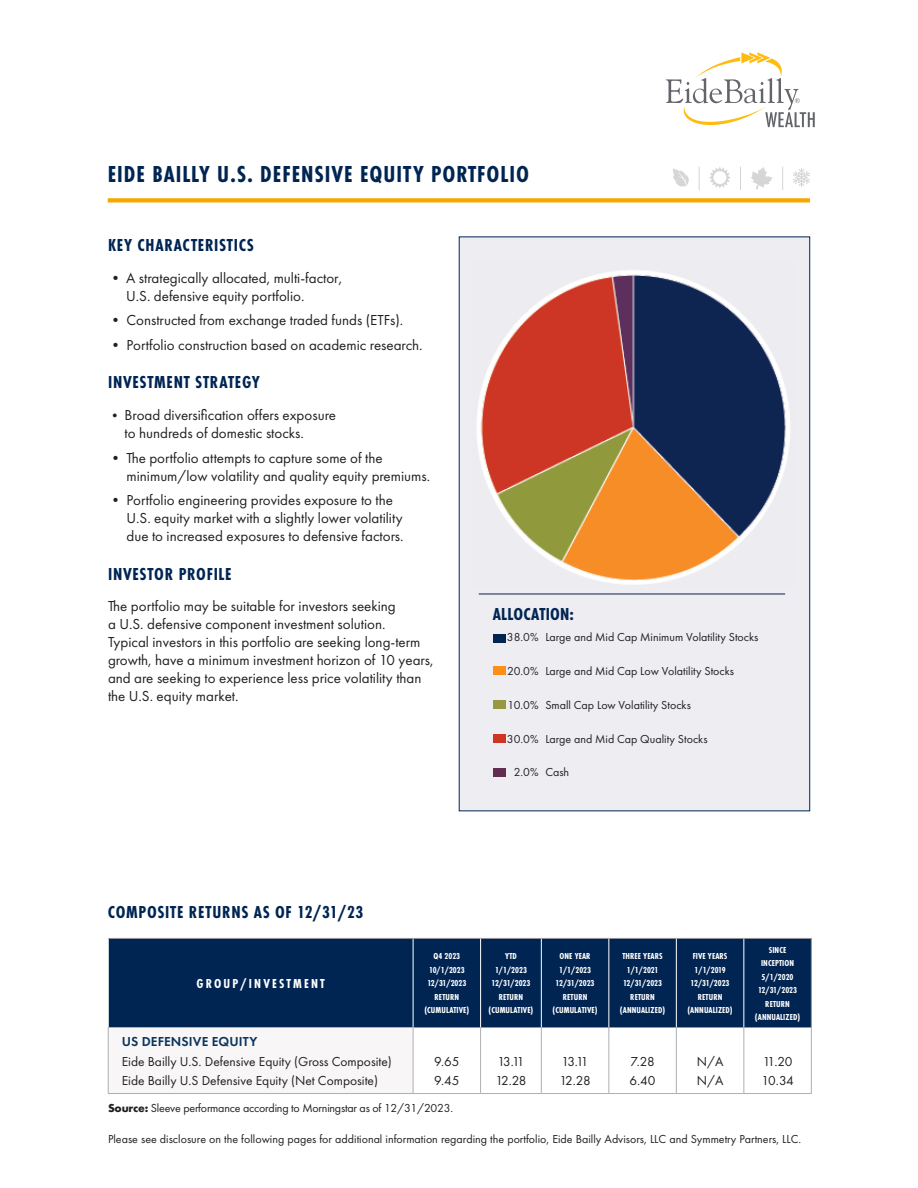
<style>
.page{position:relative;width:918px;height:1188px;background:#fff}
.page>*{position:absolute;margin:0;border:0;box-sizing:border-box;transform-origin:0 0}
.cap_heads{font:700 24px "Futura PT Cond";letter-spacing:.04em;color:#002553}
.cap_heads-2{font:700 18px "Futura PT Cond";letter-spacing:.04em;color:#002553}
.cap_heads-3{font:700 18px "Futura PT Cond";letter-spacing:.01em;color:#002553}
.t1{font:15px/18px "Futura PT";color:#231f20}
.t2{font:13.5px/19.5px "Futura PT";color:#231f20}
.t3{font:700 13.5px "Futura PT Cond";letter-spacing:.16em;color:#fff}
.t4{font:12px "Futura PT";color:#231f20}
.t5{font:12px "Futura PT";letter-spacing:-.02em;color:#231f20}
.t6{font:700 9px/13.5px "Futura PT Cond";letter-spacing:.01em;color:#fff;text-align:center}
.s1{font-size:13.5px}
.s2{font-weight:600;color:#0a355e}
.s3{font-weight:700}
</style>
<div class="page">
<div style="left:108px;top:198px;width:702px;height:5px;background:#f6a800"></div>
<svg style="left:793px;top:168px;width:17px;height:19px"></svg>
<svg style="left:673px;top:169px;width:16px;height:18px"></svg>
<svg style="left:751px;top:167px;width:22px;height:22px"></svg>
<svg style="left:709px;top:167px;width:22px;height:21px"></svg>
<svg style="left:699px;top:167px;width:1px;height:23px"></svg>
<svg style="left:740px;top:167px;width:1px;height:23px"></svg>
<svg style="left:782px;top:167px;width:1px;height:23px"></svg>
<div style="left:459px;top:237px;width:351px;height:574px;background:#eeedf2;border:1px solid #002553"></div>
<div style="left:493px;top:634px;width:12px;height:8px;background:#002553"></div>
<div style="left:493px;top:666px;width:12px;height:9px;background:#ff8e16"></div>
<div style="left:493px;top:700px;width:12px;height:8px;background:#979840"></div>
<div style="left:493px;top:734px;width:12px;height:9px;background:#d03524"></div>
<hr style="left:479px;top:594px;width:306px;height:1px;background:#002553">
<div style="left:494px;top:768px;width:12px;height:8px;background:#622d4f"></div>
<div style="left:109px;top:939px;width:702px;height:88px;background:#002553"></div>
<div style="left:108px;top:1027px;width:305px;height:67px;background:#f9f6f7"></div>
<svg style="left:540px;top:1028px;width:271px;height:65px"></svg>
<hr style="left:108px;top:1028px;width:1px;height:65px;background:#afaeb2">
<hr style="left:413px;top:1028px;width:1px;height:65px;background:#afaeb2">
<hr style="left:480px;top:1028px;width:1px;height:65px;background:#afaeb2">
<hr style="left:541px;top:1028px;width:1px;height:65px;background:#afaeb2">
<hr style="left:609px;top:1028px;width:1px;height:65px;background:#afaeb2">
<hr style="left:676px;top:1028px;width:1px;height:65px;background:#afaeb2">
<hr style="left:744px;top:1028px;width:1px;height:65px;background:#afaeb2">
<hr style="left:811px;top:1028px;width:1px;height:65px;background:#afaeb2">
<hr style="left:108px;top:1093px;width:305px;height:1px;background:#afaeb2">
<hr style="left:413px;top:1093px;width:68px;height:1px;background:#afaeb2">
<hr style="left:481px;top:1093px;width:60px;height:1px;background:#afaeb2">
<hr style="left:541px;top:1093px;width:68px;height:1px;background:#afaeb2">
<hr style="left:609px;top:1093px;width:67px;height:1px;background:#afaeb2">
<hr style="left:676px;top:1093px;width:68px;height:1px;background:#afaeb2">
<hr style="left:744px;top:1093px;width:68px;height:1px;background:#afaeb2">
<hr style="left:413px;top:938px;width:68px;height:1px;background:#939598">
<hr style="left:481px;top:938px;width:60px;height:1px;background:#939598">
<hr style="left:541px;top:938px;width:68px;height:1px;background:#939598">
<hr style="left:609px;top:938px;width:67px;height:1px;background:#939598">
<hr style="left:676px;top:938px;width:68px;height:1px;background:#939598">
<hr style="left:744px;top:938px;width:68px;height:1px;background:#939598">
<hr style="left:811px;top:939px;width:1px;height:88px;background:#939598">
<hr style="left:413px;top:1027px;width:68px;height:1px;background:#939598">
<hr style="left:481px;top:1027px;width:60px;height:1px;background:#939598">
<hr style="left:541px;top:1027px;width:68px;height:1px;background:#939598">
<hr style="left:609px;top:1027px;width:67px;height:1px;background:#939598">
<hr style="left:676px;top:1027px;width:68px;height:1px;background:#939598">
<hr style="left:744px;top:1027px;width:68px;height:1px;background:#939598">
<hr style="left:413px;top:939px;width:1px;height:88px;background:#fff">
<hr style="left:480px;top:939px;width:1px;height:88px;background:#fff">
<hr style="left:541px;top:939px;width:1px;height:88px;background:#fff">
<hr style="left:609px;top:939px;width:1px;height:88px;background:#fff">
<hr style="left:676px;top:939px;width:1px;height:88px;background:#fff">
<hr style="left:744px;top:939px;width:1px;height:88px;background:#fff">
<hr style="left:108px;top:938px;width:305px;height:1px;background:#939598">
<hr style="left:108px;top:1027px;width:305px;height:1px;background:#afaeb2">
<img style="left:477px;top:270px;width:313px;height:315px">
<svg style="left:666px;top:52px;width:149px;height:76px"></svg>
<p class="cap_heads" style="left:108px;top:161px;width:423px">EIDE BAILLY U.S. DEFENSIVE EQUITY PORTFOLIO</p>
<p class="cap_heads-2" style="left:108px;top:235px;width:147px">KEY CHARACTERISTICS</p>
<p class="t1" style="left:126px;top:269px;width:218px;text-indent:-18px">• A strategically allocated, multi-factor,<br>U.S. defensive equity portfolio.</p>
<p class="t1" style="left:108px;top:311px;width:297px">• Constructed from exchange traded funds (ETFs).</p>
<p class="t1" style="left:108px;top:336px;width:316px">• Portfolio construction based on academic research.</p>
<p class="cap_heads-2" style="left:108px;top:372px;width:153px">INVESTMENT STRATEGY</p>
<p class="t1" style="left:125px;top:406px;width:213px;text-indent:-17px"><span class="s1">•</span> Broad diversification offers exposure to hundreds of domestic stocks.</p>
<p class="t1" style="left:126px;top:449px;width:305px;text-indent:-18px">• The portfolio attempts to capture some of the minimum/low volatility and quality equity premiums.</p>
<p class="t1" style="left:126px;top:491px;width:279px;text-indent:-18px">• Portfolio engineering provides exposure to the<br>U.S. equity market with a slightly lower volatility due to increased exposures to defensive factors.</p>
<p class="cap_heads-2" style="left:108px;top:563px;width:125px">INVESTOR PROFILE</p>
<p class="t1" style="left:108px;top:597px;width:289px">The portfolio may be suitable for investors seeking a U.S. defensive component investment solution.</p>
<p class="t1" style="left:108px;top:633px;width:327px">Typical investors in this portfolio are seeking long-term growth, have a minimum investment horizon of 10 years, and are seeking to experience less price volatility than the U.S. equity market.</p>
<p class="cap_heads-3" style="left:493px;top:604px;width:83px">ALLOCATION:</p>
<p class="t4" style="left:507px;top:630px;width:33px">38.0%</p>
<p class="t4" style="left:545px;top:630px;width:215px">Large and Mid Cap Minimum Volatility Stocks</p>
<p class="t4" style="left:507px;top:664px;width:33px">20.0%</p>
<p class="t4" style="left:545px;top:664px;width:190px">Large and Mid Cap Low Volatility Stocks</p>
<p class="t4" style="left:508px;top:698px;width:32px">10.0%</p>
<p class="t4" style="left:545px;top:698px;width:147px">Small Cap Low Volatility Stocks</p>
<p class="t4" style="left:507px;top:732px;width:33px">30.0%</p>
<p class="t4" style="left:545px;top:732px;width:164px">Large and Mid Cap Quality Stocks</p>
<p class="t4" style="left:514px;top:765px;width:26px">2.0%</p>
<p class="t4" style="left:545px;top:765px;width:25px">Cash</p>
<p class="cap_heads-2" style="left:108px;top:902px;width:257px">COMPOSITE RETURNS AS OF 12/31/23</p>
<p class="t3" style="left:197px;top:976px;width:130px">GROUP/INVESTMENT</p>
<p class="t2" style="left:122px;top:1032px;width:272px"><span class="s2">US DEFENSIVE EQUITY<br></span>Eide Bailly U.S. Defensive Equity (Gross Composite)<br>Eide Bailly U.S Defensive Equity (Net Composite)</p>
<p class="t6" style="left:434px;top:950px;width:28px">Q4 2023</p>
<p class="t6" style="left:429px;top:963px;width:37px">10/1/2023</p>
<p class="t6" style="left:427px;top:977px;width:40px">12/31/2023</p>
<p class="t6" style="left:424px;top:990px;width:46px">RETURN (CUMULATIVE)</p>
<p class="t2" style="left:434px;top:1051px;width:27px">9.65</p>
<p class="t2" style="left:434px;top:1071px;width:27px">9.45</p>
<p class="t5" style="left:108px;top:1100px;width:347px"><span class="s3">Source:</span> Sleeve performance according to Morningstar as of 12/31/2023.</p>
<p class="t6" style="left:505px;top:950px;width:13px">YTD</p>
<p class="t6" style="left:495px;top:963px;width:33px">1/1/2023</p>
<p class="t6" style="left:492px;top:977px;width:40px">12/31/2023</p>
<p class="t6" style="left:489px;top:990px;width:46px">RETURN (CUMULATIVE)</p>
<p class="t2" style="left:497px;top:1051px;width:28px">13.11</p>
<p class="t2" style="left:495px;top:1071px;width:33px">12.28</p>
<p class="t6" style="left:560px;top:950px;width:32px">ONE YEAR</p>
<p class="t6" style="left:559px;top:963px;width:33px">1/1/2023</p>
<p class="t6" style="left:556px;top:977px;width:40px">12/31/2023</p>
<p class="t6" style="left:553px;top:990px;width:46px">RETURN (CUMULATIVE)</p>
<p class="t2" style="left:562px;top:1051px;width:28px">13.11</p>
<p class="t2" style="left:559px;top:1071px;width:33px">12.28</p>
<p class="t6" style="left:622px;top:950px;width:42px">THREE YEARS</p>
<p class="t6" style="left:627px;top:963px;width:33px">1/1/2021</p>
<p class="t6" style="left:623px;top:977px;width:40px">12/31/2023</p>
<p class="t6" style="left:620px;top:990px;width:47px">RETURN (ANNUALIZED)</p>
<p class="t6" style="left:693px;top:950px;width:36px">FIVE YEARS</p>
<p class="t6" style="left:695px;top:963px;width:33px">1/1/2019</p>
<p class="t6" style="left:691px;top:977px;width:40px">12/31/2023</p>
<p class="t6" style="left:687px;top:990px;width:47px">RETURN (ANNUALIZED)</p>
<p class="t6" style="left:761px;top:943px;width:34px">SINCE<br>INCEPTION</p>
<p class="t6" style="left:762px;top:970px;width:33px">5/1/2020</p>
<p class="t6" style="left:758px;top:983px;width:40px">12/31/2023</p>
<p class="t6" style="left:755px;top:997px;width:47px">RETURN (ANNUALIZED)</p>
<p class="t2" style="left:630px;top:1051px;width:28px">7.28<br>6.40</p>
<p class="t2" style="left:697px;top:1051px;width:28px">N/A<br>N/A</p>
<p class="t2" style="left:763px;top:1051px;width:31px">11.20</p>
<p class="t2" style="left:761px;top:1071px;width:34px">10.34</p>
<p class="t4" style="left:108px;top:1132px;width:695px">Please see disclosure on the following pages for additional information regarding the portfolio, Eide Bailly Advisors, LLC and Symmetry Partners, LLC.</p>
</div>
